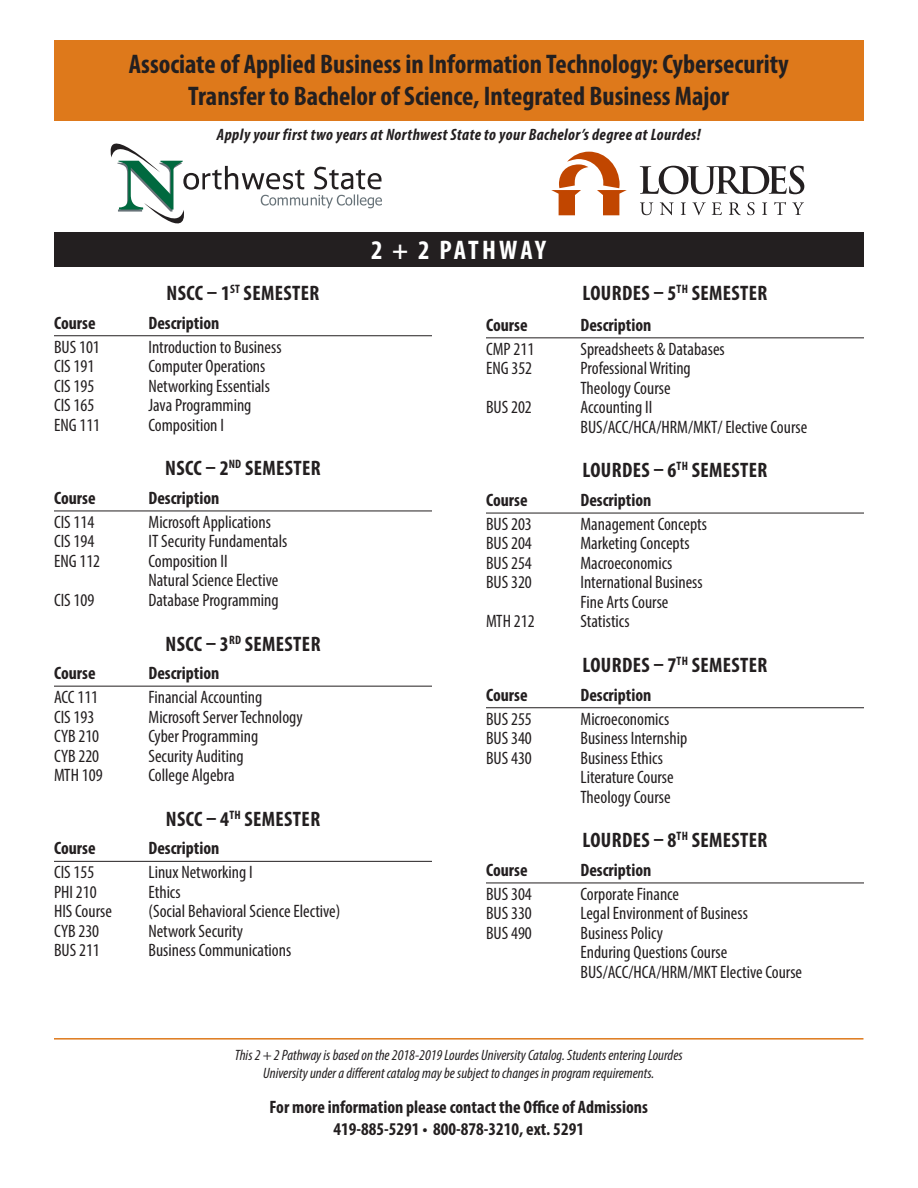
<style>
.page{position:relative;width:918px;height:1188px;background:#fff}
.page>*{position:absolute;margin:0;border:0;box-sizing:border-box;transform-origin:0 0}
.t1{font:700 condensed 27px "Myriad Pro";color:#231f20}
.t2{font:700 condensed 27px "Myriad Pro";letter-spacing:.1em;color:#fff}
.t3{font:700 condensed 21px "Myriad Pro";letter-spacing:.02em;color:#231f20}
.t4{font:condensed 18px/19.5px "Myriad Pro";color:#231f20}
.t5{font:700 condensed 18px "Myriad Pro";color:#231f20}
.t6{font:italic 700 condensed 16.5px "Myriad Pro";letter-spacing:.025em;color:#231f20}
.t7{font:italic condensed 15px "Myriad Pro";color:#231f20}
</style>
<div class="page">
<div style="left:54px;top:40px;width:810px;height:81px;background:#de791b"></div>
<svg style="left:640px;top:166px;width:164px;height:28px"></svg>
<svg style="left:640px;top:202px;width:13px;height:13px"></svg>
<svg style="left:660px;top:202px;width:14px;height:13px"></svg>
<svg style="left:681px;top:202px;width:5px;height:13px"></svg>
<svg style="left:692px;top:202px;width:14px;height:13px"></svg>
<svg style="left:712px;top:202px;width:10px;height:13px"></svg>
<svg style="left:729px;top:202px;width:12px;height:13px"></svg>
<svg style="left:747px;top:202px;width:8px;height:13px"></svg>
<svg style="left:762px;top:202px;width:5px;height:13px"></svg>
<svg style="left:774px;top:202px;width:12px;height:13px"></svg>
<svg style="left:792px;top:202px;width:12px;height:13px"></svg>
<svg style="left:551px;top:152px;width:76px;height:63px"></svg>
<hr style="left:54px;top:335px;width:378px;height:1px;background:#231f20">
<hr style="left:54px;top:511px;width:378px;height:1px;background:#231f20">
<hr style="left:54px;top:686px;width:378px;height:1px;background:#231f20">
<hr style="left:54px;top:861px;width:378px;height:1px;background:#231f20">
<hr style="left:486px;top:337px;width:378px;height:1px;background:#231f20">
<hr style="left:486px;top:513px;width:378px;height:1px;background:#231f20">
<hr style="left:486px;top:707px;width:378px;height:1px;background:#231f20">
<hr style="left:486px;top:883px;width:378px;height:1px;background:#231f20">
<svg style="left:110px;top:143px;width:272px;height:81px"></svg>
<div style="left:54px;top:232px;width:809px;height:35px;background:#231f20"></div>
<hr style="left:54px;top:1038px;width:809px;height:2px;background:#de791b">
<p class="t1" style="left:129px;top:47px;width:662px">Associate of Applied Business in Information Technology: Cybersecurity</p>
<p class="t1" style="left:188px;top:79px;width:542px">Transfer to Bachelor of Science, Integrated Business Major</p>
<p class="t6" style="left:217px;top:124px;width:485px">Apply your first two years at Northwest State to your Bachelor’s degree at Lourdes!</p>
<p class="t3" style="left:167px;top:280px;width:154px">NSCC – 1<sup>ST</sup> SEMESTER</p>
<p class="t5" style="left:54px;top:311px;width:43px">Course</p>
<p class="t5" style="left:148px;top:311px;width:72px">Description</p>
<p class="t4" style="left:54px;top:337px;width:47px">BUS 101</p>
<p class="t4" style="left:148px;top:337px;width:135px">Introduction to Business</p>
<p class="t4" style="left:54px;top:356px;width:42px">CIS 191</p>
<p class="t4" style="left:148px;top:356px;width:118px">Computer Operations</p>
<p class="t4" style="left:54px;top:376px;width:42px">CIS 195</p>
<p class="t4" style="left:148px;top:376px;width:123px">Networking Essentials</p>
<p class="t4" style="left:54px;top:395px;width:42px">CIS 165</p>
<p class="t4" style="left:148px;top:395px;width:104px">Java Programming</p>
<p class="t4" style="left:54px;top:415px;width:48px">ENG 111</p>
<p class="t4" style="left:148px;top:415px;width:77px">Composition I</p>
<p class="t3" style="left:165px;top:455px;width:157px">NSCC – 2<sup>ND</sup> SEMESTER</p>
<p class="t5" style="left:54px;top:487px;width:43px">Course</p>
<p class="t5" style="left:148px;top:487px;width:72px">Description</p>
<p class="t4" style="left:54px;top:512px;width:42px">CIS 114</p>
<p class="t4" style="left:148px;top:512px;width:124px">Microsoft Applications</p>
<p class="t4" style="left:54px;top:531px;width:42px">CIS 194</p>
<p class="t4" style="left:148px;top:531px;width:140px">IT Security Fundamentals</p>
<p class="t4" style="left:54px;top:551px;width:48px">ENG 112</p>
<p class="t4" style="left:148px;top:551px;width:81px">Composition II</p>
<p class="t4" style="left:148px;top:570px;width:131px">Natural Science Elective</p>
<p class="t4" style="left:54px;top:590px;width:42px">CIS 109</p>
<p class="t4" style="left:148px;top:590px;width:132px">Database Programming</p>
<p class="t3" style="left:165px;top:630px;width:157px">NSCC – 3<sup>RD</sup> SEMESTER</p>
<p class="t5" style="left:54px;top:662px;width:43px">Course</p>
<p class="t5" style="left:148px;top:662px;width:72px">Description</p>
<p class="t4" style="left:54px;top:687px;width:46px">ACC 111</p>
<p class="t4" style="left:148px;top:687px;width:115px">Financial Accounting</p>
<p class="t4" style="left:54px;top:707px;width:42px">CIS 193</p>
<p class="t4" style="left:148px;top:707px;width:156px">Microsoft Server Technology</p>
<p class="t4" style="left:54px;top:726px;width:47px">CYB 210</p>
<p class="t4" style="left:148px;top:726px;width:111px">Cyber Programming</p>
<p class="t4" style="left:54px;top:746px;width:47px">CYB 220</p>
<p class="t4" style="left:148px;top:746px;width:97px">Security Auditing</p>
<p class="t4" style="left:54px;top:765px;width:50px">MTH 109</p>
<p class="t4" style="left:148px;top:765px;width:88px">College Algebra</p>
<p class="t3" style="left:166px;top:806px;width:156px">NSCC – 4<sup>TH</sup> SEMESTER</p>
<p class="t5" style="left:54px;top:837px;width:43px">Course</p>
<p class="t5" style="left:148px;top:837px;width:72px">Description</p>
<p class="t4" style="left:54px;top:862px;width:42px">CIS 155</p>
<p class="t4" style="left:148px;top:862px;width:106px">Linux Networking I</p>
<p class="t4" style="left:54px;top:882px;width:44px">PHI 210</p>
<p class="t4" style="left:148px;top:882px;width:34px">Ethics</p>
<p class="t4" style="left:54px;top:901px;width:59px">HIS Course</p>
<p class="t4" style="left:148px;top:901px;width:193px">(Social Behavioral Science Elective)</p>
<p class="t4" style="left:54px;top:921px;width:47px">CYB 230</p>
<p class="t4" style="left:148px;top:921px;width:96px">Network Security</p>
<p class="t4" style="left:54px;top:940px;width:47px">BUS 211</p>
<p class="t4" style="left:148px;top:940px;width:144px">Business Communications</p>
<p class="t2" style="left:371px;top:233px;width:177px">2 + 2 PATHWAY</p>
<p class="t3" style="left:583px;top:280px;width:186px">LOURDES – 5<sup>TH</sup> SEMESTER</p>
<p class="t5" style="left:486px;top:313px;width:43px">Course</p>
<p class="t5" style="left:580px;top:313px;width:72px">Description</p>
<p class="t4" style="left:486px;top:339px;width:50px">CMP 211</p>
<p class="t4" style="left:580px;top:339px;width:146px">Spreadsheets &amp; Databases</p>
<p class="t4" style="left:486px;top:358px;width:48px">ENG 352</p>
<p class="t4" style="left:580px;top:358px;width:112px">Professional Writing</p>
<p class="t4" style="left:580px;top:378px;width:92px">Theology Course</p>
<p class="t4" style="left:486px;top:397px;width:47px">BUS 202</p>
<p class="t4" style="left:580px;top:397px;width:73px">Accounting II</p>
<p class="t4" style="left:580px;top:417px;width:228px">BUS/ACC/HCA/HRM/MKT/ Elective Course</p>
<p class="t3" style="left:583px;top:457px;width:186px">LOURDES – 6<sup>TH</sup> SEMESTER</p>
<p class="t5" style="left:486px;top:489px;width:43px">Course</p>
<p class="t5" style="left:580px;top:489px;width:72px">Description</p>
<p class="t4" style="left:486px;top:514px;width:47px">BUS 203</p>
<p class="t4" style="left:580px;top:514px;width:128px">Management Concepts</p>
<p class="t4" style="left:486px;top:534px;width:47px">BUS 204</p>
<p class="t4" style="left:580px;top:534px;width:111px">Marketing Concepts</p>
<p class="t4" style="left:486px;top:553px;width:47px">BUS 254</p>
<p class="t4" style="left:580px;top:553px;width:93px">Macroeconomics</p>
<p class="t4" style="left:486px;top:573px;width:47px">BUS 320</p>
<p class="t4" style="left:580px;top:573px;width:124px">International Business</p>
<p class="t4" style="left:580px;top:592px;width:89px">Fine Arts Course</p>
<p class="t4" style="left:486px;top:612px;width:50px">MTH 212</p>
<p class="t4" style="left:580px;top:612px;width:51px">Statistics</p>
<p class="t3" style="left:583px;top:652px;width:186px">LOURDES – 7<sup>TH</sup> SEMESTER</p>
<p class="t5" style="left:486px;top:683px;width:43px">Course</p>
<p class="t5" style="left:580px;top:683px;width:72px">Description</p>
<p class="t4" style="left:486px;top:709px;width:47px">BUS 255</p>
<p class="t4" style="left:580px;top:709px;width:90px">Microeconomics</p>
<p class="t4" style="left:486px;top:728px;width:47px">BUS 340</p>
<p class="t4" style="left:580px;top:728px;width:108px">Business Internship</p>
<p class="t4" style="left:486px;top:748px;width:47px">BUS 430</p>
<p class="t4" style="left:580px;top:748px;width:84px">Business Ethics</p>
<p class="t4" style="left:580px;top:767px;width:95px">Literature Course</p>
<p class="t4" style="left:580px;top:787px;width:92px">Theology Course</p>
<p class="t3" style="left:583px;top:827px;width:186px">LOURDES – 8<sup>TH</sup> SEMESTER</p>
<p class="t5" style="left:486px;top:859px;width:43px">Course</p>
<p class="t5" style="left:580px;top:859px;width:72px">Description</p>
<p class="t4" style="left:486px;top:884px;width:47px">BUS 304</p>
<p class="t4" style="left:580px;top:884px;width:100px">Corporate Finance</p>
<p class="t4" style="left:486px;top:903px;width:47px">BUS 330</p>
<p class="t4" style="left:580px;top:903px;width:169px">Legal Environment of Business</p>
<p class="t4" style="left:486px;top:923px;width:47px">BUS 490</p>
<p class="t4" style="left:580px;top:923px;width:84px">Business Policy</p>
<p class="t4" style="left:580px;top:942px;width:223px">Enduring Questions Course<br>BUS/ACC/HCA/HRM/MKT Elective Course</p>
<p class="t7" style="left:235px;top:1046px;width:449px">This 2 + 2 Pathway is based on the 2018-2019 Lourdes University Catalog. Students entering Lourdes</p>
<p class="t7" style="left:263px;top:1064px;width:393px">University under a different catalog may be subject to changes in program requirements.</p>
<p class="t5" style="left:270px;top:1096px;width:380px">For more information please contact the Office of Admissions</p>
<p class="t5" style="left:333px;top:1117px;width:252px">419-885-5291 • 800-878-3210, ext. 5291</p>
</div>
